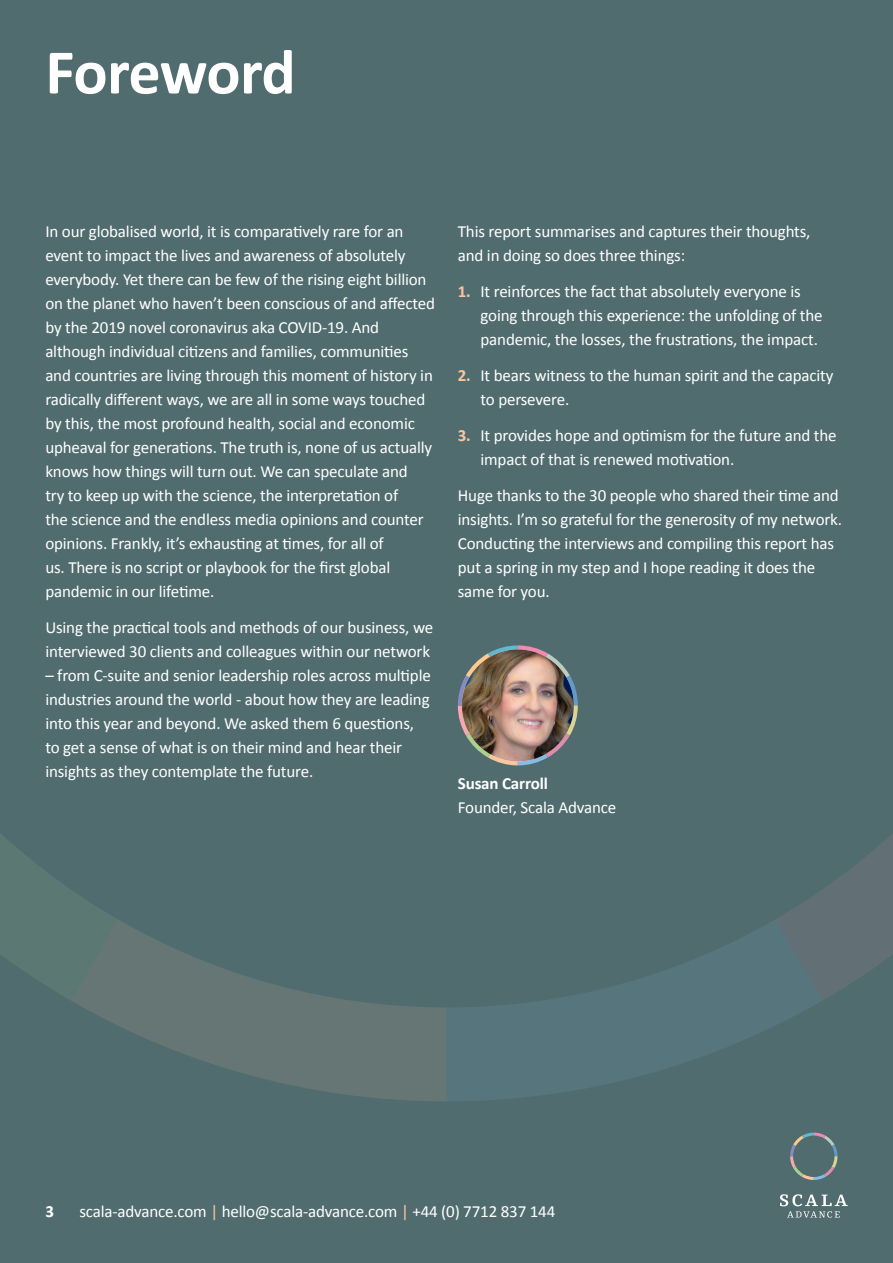
<style>
.page{position:relative;width:893px;height:1263px;background:#516c6f}
.page>*{position:absolute;margin:0;border:0;box-sizing:border-box;transform-origin:0 0}
.Heading_1{font:700 64px "Calibri";letter-spacing:-.02em;color:#fff}
.Body_text_-_space_af{font:17px/24px "Calibri";letter-spacing:-.01em;color:#fff}
.Body_text_-_space_af-2{font:700 17px "Calibri";letter-spacing:-.01em;color:#fff}
.s1{font-weight:700;color:#fbc5a0}
.s2{color:#fbc5a0}
</style>
<div class="page">
<svg style="left:73px;top:920px;width:374px;height:181px;fill:#657674"></svg>
<svg style="left:447px;top:920px;width:373px;height:181px;fill:#57757d"></svg>
<svg style="left:775px;top:833px;width:118px;height:168px"></svg>
<svg style="left:0;top:834px;width:118px;height:167px"></svg>
<svg style="left:790px;top:1132px;width:47px;height:48px"></svg>
<svg style="left:780px;top:1194px;width:68px;height:23px"></svg>
<svg style="left:458px;top:645px;width:120px;height:120px"></svg>
<img style="left:462px;top:649px;width:112px;height:112px;border-radius:56px">
<p class="Heading_1" style="left:45px;top:32px;width:252px">Foreword</p>
<p class="Body_text_-_space_af" style="left:45px;top:220px;width:391px">In our globalised world, it is comparatively rare for an event to impact the lives and awareness of absolutely everybody. Yet there can be few of the rising eight billion on the planet who haven’t been conscious of and affected by the 2019 novel coronavirus aka COVID-19. And although individual citizens and families, communities and countries are living through this moment of history in radically different ways, we are all in some ways touched by this, the most profound health, social and economic upheaval for generations. The truth is, none of us actually knows how things will turn out. We can speculate and<br>try to keep up with the science, the interpretation of<br>the science and the endless media opinions and counter opinions. Frankly, it’s exhausting at times, for all of<br>us. There is no script or playbook for the first global pandemic in our lifetime.</p>
<p class="Body_text_-_space_af" style="left:45px;top:616px;width:389px">Using the practical tools and methods of our business, we interviewed 30 clients and colleagues within our network</p>
<p class="Body_text_-_space_af" style="left:45px;top:664px;width:387px">– from C-suite and senior leadership roles across multiple industries around the world - about how they are leading into this year and beyond. We asked them 6 questions, to get a sense of what is on their mind and hear their insights as they contemplate the future.</p>
<p class="Body_text_-_space_af" style="left:458px;top:220px;width:354px">This report summarises and captures their thoughts, and in doing so does three things:</p>
<p class="Body_text_-_space_af" style="left:480px;top:280px;width:344px;text-indent:-23px"><span class="s1">1.</span> It reinforces the fact that absolutely everyone is going through this experience: the unfolding of the pandemic, the losses, the frustrations, the impact.</p>
<p class="Body_text_-_space_af" style="left:480px;top:364px;width:354px;text-indent:-23px"><span class="s1">2.</span> It bears witness to the human spirit and the capacity to persevere.</p>
<p class="Body_text_-_space_af" style="left:480px;top:424px;width:358px;text-indent:-23px"><span class="s1">3.</span> It provides hope and optimism for the future and the impact of that is renewed motivation.</p>
<p class="Body_text_-_space_af" style="left:458px;top:484px;width:386px">Huge thanks to the 30 people who shared their time and insights. I’m so grateful for the generosity of my network.<br>Conducting the interviews and compiling this report has put a spring in my step and I hope reading it does the same for you.</p>
<p class="Body_text_-_space_af-2" style="left:458px;top:773px;width:92px">Susan Carroll</p>
<p class="Body_text_-_space_af" style="left:458px;top:796px;width:160px">Founder, Scala Advance</p>
<p class="Body_text_-_space_af-2" style="left:45px;top:1201px;width:10px">3</p>
<p class="Body_text_-_space_af" style="left:79px;top:1200px;width:477px">scala-advance.com <span class="s2">|</span> hello@scala-advance.com <span class="s2">|</span> +44 (0) 7712 837 144</p>
</div>
